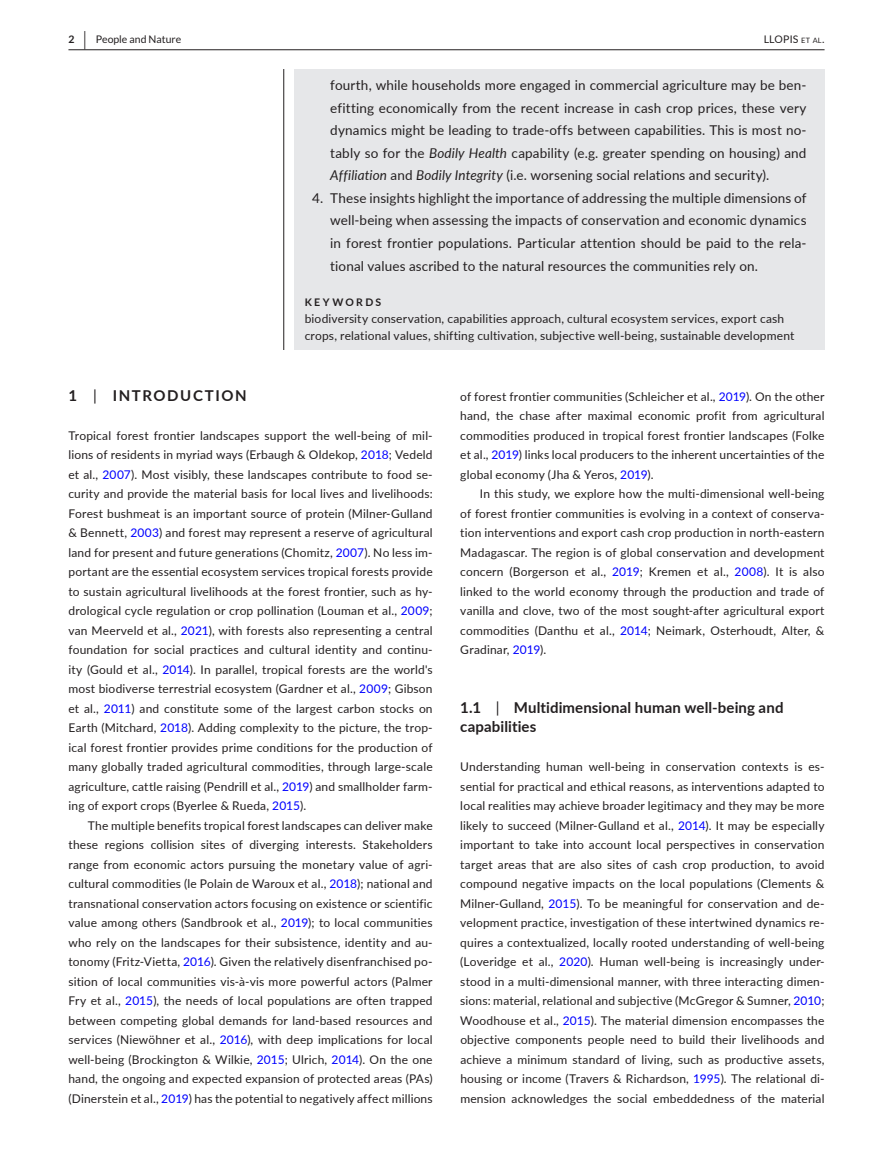
<style>
.page{position:relative;width:893px;height:1174px;background:#fff}
.page>*{position:absolute;margin:0;border:0;box-sizing:border-box;transform-origin:0 0}
.t1{font:700 15px/19.5px "Lato";letter-spacing:.01em;color:#231f20}
.t2{font:700 15px "Lato";letter-spacing:.105em;color:#231f20}
.t3{font:13.5px/22.5px "Lato";letter-spacing:.01em;color:#231f20;text-align:justify}
.t4{font:12px/19.5px "Lato";letter-spacing:.015em;color:#231f20;text-align:justify}
.t5{font:10.5px "Lato";color:#231f20}
.t6{font:700 10.5px "Lato";letter-spacing:.22em;color:#231f20}
.s1{font-size:19.5px}
.s2{font-size:7.35px}
.s3{font-style:inherit}
.s4{font-style:italic}
.s5{font-weight:400}
.s6{color:#00f}
</style>
<div class="page">
<hr style="left:68px;top:49px;width:756px;height:1px;background:#231f20">
<div style="left:294px;top:69px;width:530px;height:281px;background:#e6e7e9"></div>
<hr style="left:283px;top:69px;width:1px;height:281px;background:#231f20">
<p class="t6" style="left:68px;top:31px;width:19px">2 <span class="s1">|</span></p>
<p class="t5" style="left:96px;top:33px;width:87px">People and Nature</p>
<p class="t5" style="left:764px;top:31px;width:62px">LLOPIS <span class="s2">et al</span><span class="s3">.</span></p>
<p class="t3" style="left:330px;top:74px;width:478px">fourth, while households more engaged in commercial agriculture may be ben&shy;efitting economically from the recent increase in cash crop prices, these very dynamics might be leading to trade-offs between capabilities. This is most no&shy;tably so for the <span class="s4">Bodily Health</span> capability (e.g. greater spending on housing) and <span class="s4">Affiliation</span> and <span class="s4">Bodily Integrity</span> (i.e. worsening social relations and security).</p>
<p class="t3" style="left:330px;top:186px;width:478px;text-indent:-18px">4. These insights highlight the importance of addressing the multiple dimensions of well-being when assessing the impacts of conservation and economic dynamics in forest frontier populations. Particular attention should be paid to the rela&shy;tional values ascribed to the natural resources the communities rely on.</p>
<p class="t6" style="left:305px;top:295px;width:78px">KEYWORDS</p>
<p class="t4" style="left:305px;top:310px;width:491px;line-height:16.5px">biodiversity conservation, capabilities approach, cultural ecosystem services, export cash crops, relational values, shifting cultivation, subjective well-being, sustainable development</p>
<p class="t2" style="left:68px;top:384px;width:180px">1 <span class="s5">|</span> INTRODUCTION</p>
<p class="t4" style="left:68px;top:425px;width:366px">Tropical forest frontier landscapes support the well-being of mil&shy;lions of residents in myriad ways (Erbaugh &amp; Oldekop, <span class="s6">2018</span>; Vedeld et al., <span class="s6">2007</span>). Most visibly, these landscapes contribute to food se&shy;curity and provide the material basis for local lives and livelihoods:<br>Forest bushmeat is an important source of protein (Milner-Gulland &amp; Bennett, <span class="s6">2003</span>) and forest may represent a reserve of agricultural land for present and future generations (Chomitz, <span class="s6">2007</span>). No less im&shy;portant are the essential ecosystem services tropical forests provide to sustain agricultural livelihoods at the forest frontier, such as hy&shy;drological cycle regulation or crop pollination (Louman et al., <span class="s6">2009</span>; van Meerveld et al., <span class="s6">2021</span>), with forests also representing a central foundation for social practices and cultural identity and continu&shy;ity (Gould et al., <span class="s6">2014</span>). In parallel, tropical forests are the world's most biodiverse terrestrial ecosystem (Gardner et al., <span class="s6">2009</span>; Gibson et al., <span class="s6">2011</span>) and constitute some of the largest carbon stocks on Earth (Mitchard, <span class="s6">2018</span>). Adding complexity to the picture, the trop&shy;ical forest frontier provides prime conditions for the production of many globally traded agricultural commodities, through large-scale agriculture, cattle raising (Pendrill et al., <span class="s6">2019</span>) and smallholder farm&shy;ing of export crops (Byerlee &amp; Rueda, <span class="s6">2015</span>).</p>
<p class="t4" style="left:68px;top:815px;width:366px;text-indent:20px">The multiple benefits tropical forest landscapes can deliver make these regions collision sites of diverging interests. Stakeholders range from economic actors pursuing the monetary value of agri&shy;cultural commodities (le Polain de Waroux et al., <span class="s6">2018</span>); national and transnational conservation actors focusing on existence or scientific value among others (Sandbrook et al., <span class="s6">2019</span>); to local communities who rely on the landscapes for their subsistence, identity and au&shy;tonomy (Fritz-Vietta, <span class="s6">2016</span>). Given the relatively disenfranchised po&shy;sition of local communities vis-à-vis more powerful actors (Palmer Fry et al., <span class="s6">2015</span>), the needs of local populations are often trapped between competing global demands for land-based resources and services (Niewöhner et al., <span class="s6">2016</span>), with deep implications for local well-being (Brockington &amp; Wilkie, <span class="s6">2015</span>; Ulrich, <span class="s6">2014</span>). On the one hand, the ongoing and expected expansion of protected areas (PAs) (Dinerstein et al., <span class="s6">2019</span>) has the potential to negatively affect millions</p>
<p class="t4" style="left:460px;top:386px;width:366px">of forest frontier communities (Schleicher et al., <span class="s6">2019</span>). On the other hand, the chase after maximal economic profit from agricultural commodities produced in tropical forest frontier landscapes (Folke et al., <span class="s6">2019</span>) links local producers to the inherent uncertainties of the global economy (Jha &amp; Yeros, <span class="s6">2019</span>).</p>
<p class="t4" style="left:460px;top:483px;width:366px;text-indent:20px">In this study, we explore how the multi-dimensional well-being of forest frontier communities is evolving in a context of conserva&shy;tion interventions and export cash crop production in north-eastern Madagascar. The region is of global conservation and development concern (Borgerson et al., <span class="s6">2019</span>; Kremen et al., <span class="s6">2008</span>). It is also linked to the world economy through the production and trade of vanilla and clove, two of the most sought-after agricultural export commodities (Danthu et al., <span class="s6">2014</span>; Neimark, Osterhoudt, Alter, &amp; Gradinar, <span class="s6">2019</span>).</p>
<p class="t1" style="left:460px;top:697px;width:325px">1.1 <span class="s5">|</span> Multidimensional human well-being and capabilities</p>
<p class="t4" style="left:460px;top:756px;width:366px">Understanding human well-being in conservation contexts is es&shy;sential for practical and ethical reasons, as interventions adapted to local realities may achieve broader legitimacy and they may be more likely to succeed (Milner-Gulland et al., <span class="s6">2014</span>). It may be especially important to take into account local perspectives in conservation target areas that are also sites of cash crop production, to avoid compound negative impacts on the local populations (Clements &amp; Milner-Gulland, <span class="s6">2015</span>). To be meaningful for conservation and de&shy;velopment practice, investigation of these intertwined dynamics re&shy;quires a contextualized, locally rooted understanding of well-being (Loveridge et al., <span class="s6">2020</span>). Human well-being is increasingly under&shy;stood in a multi-dimensional manner, with three interacting dimen&shy;sions: material, relational and subjective (McGregor &amp; Sumner, <span class="s6">2010</span>; Woodhouse et al., <span class="s6">2015</span>). The material dimension encompasses the objective components people need to build their livelihoods and achieve a minimum standard of living, such as productive assets, housing or income (Travers &amp; Richardson, <span class="s6">1995</span>). The relational di&shy;mension acknowledges the social embeddedness of the material</p>
</div>
